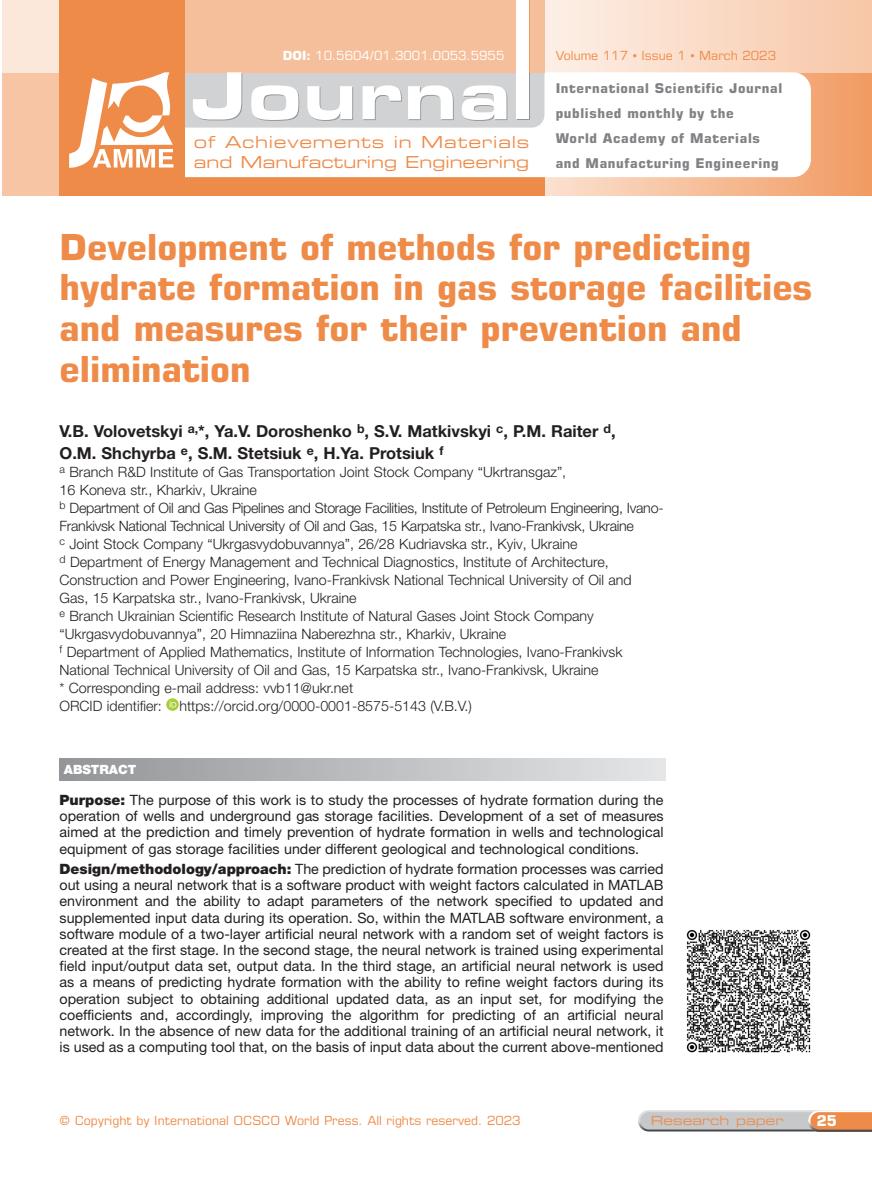
<style>
.page{position:relative;width:872px;height:1191px;background:#fff}
.page>*{position:absolute;margin:0;border:0;box-sizing:border-box;transform-origin:0 0}
.tytuł_artykułu{font:700 36px/40.5px "Eurostile LT Pro";color:#ef8b49}
.autorzy{font:700 16.5px/21.6px "Helvetica Neue LT Pro";color:#231f20}
.t1{font:16.5px/19.8px "Eurostile LT Pro Ex 2";color:#ef8b49}
.tekst_abstraktu{font:14.25px/16.2px "Helvetica Neue LT Pro";color:#231f20;text-align:justify}
.uczelnia{font:300 14.25px/18px "Helvetica Neue LT Pro";color:#231f20}
.uczelnia-2{font:300 14.25px/18px "Helvetica Neue LT Pro";letter-spacing:-.02em;color:#231f20}
.t2{font:700 14.1px "Eurostile LT Pro";color:#fff}
.t3{font:700 13.5px/24.8px "Eurostile LT Pro";letter-spacing:.045em;color:#808285}
.t4{font:900 12.75px "Helvetica Neue LT Pro";color:#fff}
.t5{font:12.6px "Eurostile LT Pro";color:#ef8b49}
.t6{font:12.6px "Eurostile LT Pro";color:#fff}
.t7{font:12.6px "Eurostile LT Pro Ex 2";color:#ef8b49}
.s1{font-weight:700}
.s2{font-weight:900}
</style>
<div class="page">
<svg style="left:638px;top:1110px;width:234px;height:21px;background:#cab5a9"></svg>
<div style="left:514px;top:0;width:358px;height:196px;background:linear-gradient(to right,#fbe5d7,#f19c64)"></div>
<div style="left:514px;top:0;width:358px;height:72px;background:linear-gradient(to right,#fdf2eb,#f7c7a8)"></div>
<div style="left:60px;top:0;width:484px;height:196px;background:#ef8b49"></div>
<div style="left:138px;top:72px;width:673px;height:105px;background:#fff;border-radius:18px"></div>
<svg style="left:185px;top:72px;width:359px;height:56px;background:#d3d2d3"></svg>
<div style="left:2px;top:0;width:58px;height:196px;background:#f7c5a4"></div>
<div style="left:2px;top:0;width:58px;height:72px;background:#fce8db"></div>
<div style="left:185px;top:0;width:359px;height:72px;background:#f6bf9b"></div>
<div style="left:60px;top:0;width:125px;height:196px;background:#ef8b49"></div>
<svg style="left:69px;top:72px;width:104px;height:96px"></svg>
<div style="left:518px;top:72px;width:12px;height:48px;background:#939598"></div>
<svg style="left:193px;top:72px;width:49px;height:48px"></svg>
<svg style="left:251px;top:85px;width:48px;height:36px"></svg>
<svg style="left:307px;top:86px;width:46px;height:35px"></svg>
<svg style="left:362px;top:85px;width:40px;height:35px"></svg>
<svg style="left:408px;top:85px;width:46px;height:35px"></svg>
<svg style="left:462px;top:85px;width:45px;height:36px"></svg>
<div style="left:518px;top:0;width:12px;height:72px;background:#f1975b"></div>
<div style="left:517px;top:0;width:12px;height:119px;background:#fff"></div>
<svg style="left:166px;top:698px;width:13px;height:13px"></svg>
<svg style="left:170px;top:700px;width:6px;height:7px"></svg>
<div style="left:60px;top:759px;width:605px;height:21px;background:linear-gradient(to right,#939498,#e5e6e8)"></div>
<img style="left:686px;top:929px;width:125px;height:124px">
<p class="t6" style="left:283px;top:48px;width:223px"><span class="s1">DOI:</span> 10.5604/01.3001.0053.5955</p>
<p class="t5" style="left:556px;top:48px;width:222px">Volume 117 • Issue 1 • March 2023</p>
<p class="t1" style="left:194px;top:132px;width:337px">of Achievements in Materials and Manufacturing Engineering</p>
<p class="t3" style="left:555px;top:76px;width:228px">International Scientific Journal published monthly by the<br>World Academy of Materials and Manufacturing Engineering</p>
<p class="tytuł_artykułu" style="left:60px;top:226px;width:754px">Development of methods for predicting hydrate formation in gas storage facilities and measures for their prevention and elimination</p>
<p class="autorzy" style="left:60px;top:420px;width:557px">V.B. Volovetskyi <sup>a,</sup>*, Ya.V. Doroshenko <sup>b</sup>, S.V. Matkivskyi <sup>c</sup>, P.M. Raiter <sup>d</sup>,<br>O.M. Shchyrba <sup>e</sup>, S.M. Stetsiuk <sup>e</sup>, H.Ya. Protsiuk <sup>f</sup></p>
<p class="uczelnia" style="left:60px;top:462px;width:508px"><sup>a</sup> Branch R&amp;D Institute of Gas Transportation Joint Stock Company “Ukrtransgaz”,<br>16 Koneva str., Kharkiv, Ukraine</p>
<p class="uczelnia-2" style="left:60px;top:498px;width:605px"><sup>b</sup> Department of Oil and Gas Pipelines and Storage Facilities, Institute of Petroleum Engineering, Ivano-<br>Frankivsk National Technical University of Oil and Gas, 15 Karpatska str., Ivano-Frankivsk, Ukraine</p>
<p class="uczelnia" style="left:60px;top:534px;width:519px"><sup>c</sup> Joint Stock Company “Ukrgasvydobuvannya”, 26/28 Kudriavska str., Kyiv, Ukraine</p>
<p class="uczelnia" style="left:60px;top:552px;width:574px"><sup>d</sup> Department of Energy Management and Technical Diagnostics, Institute of Architecture,<br>Construction and Power Engineering, Ivano-Frankivsk National Technical University of Oil and<br>Gas, 15 Karpatska str., Ivano-Frankivsk, Ukraine</p>
<p class="uczelnia" style="left:60px;top:606px;width:536px"><sup>e</sup> Branch Ukrainian Scientific Research Institute of Natural Gases Joint Stock Company “Ukrgasvydobuvannya”, 20 Himnaziina Naberezhna str., Kharkiv, Ukraine</p>
<p class="uczelnia" style="left:60px;top:642px;width:564px"><sup>f</sup> Department of Applied Mathematics, Institute of Information Technologies, Ivano-Frankivsk<br>National Technical University of Oil and Gas, 15 Karpatska str., Ivano-Frankivsk, Ukraine</p>
<p class="uczelnia" style="left:60px;top:678px;width:295px">* Corresponding e-mail address: vvb11@ukr.net</p>
<p class="uczelnia" style="left:60px;top:696px;width:414px">ORCID identifier: https://orcid.org/0000-0001-8575-5143 (V.B.V.)</p>
<p class="t4" style="left:64px;top:762px;width:74px">ABSTRACT</p>
<p class="tekst_abstraktu" style="left:60px;top:791px;width:605px"><span class="s2">Purpose:</span> The purpose of this work is to study the processes of hydrate formation during the operation of wells and underground gas storage facilities. Development of a set of measures aimed at the prediction and timely prevention of hydrate formation in wells and technological equipment of gas storage facilities under different geological and technological conditions.</p>
<p class="tekst_abstraktu" style="left:60px;top:860px;width:605px"><span class="s2">Design/methodology/approach:</span> The prediction of hydrate formation processes was carried out using a neural network that is a software product with weight factors calculated in MATLAB environment and the ability to adapt parameters of the network specified to updated and supplemented input data during its operation. So, within the MATLAB software environment, a software module of a two-layer artificial neural network with a random set of weight factors is created at the first stage. In the second stage, the neural network is trained using experimental field input/output data set, output data. In the third stage, an artificial neural network is used as a means of predicting hydrate formation with the ability to refine weight factors during its operation subject to obtaining additional updated data, as an input set, for modifying the coefficients and, accordingly, improving the algorithm for predicting of an artificial neural network. In the absence of new data for the additional training of an artificial neural network, it is used as a computing tool that, on the basis of input data about the current above-mentioned</p>
<p class="t5" style="left:60px;top:1113px;width:462px">© Copyright by International OCSCO World Press. All rights reserved. 2023</p>
<p class="t7" style="left:651px;top:1112px;width:134px">Research paper</p>
<p class="t2" style="left:816px;top:1112px;width:20px">25</p>
</div>
